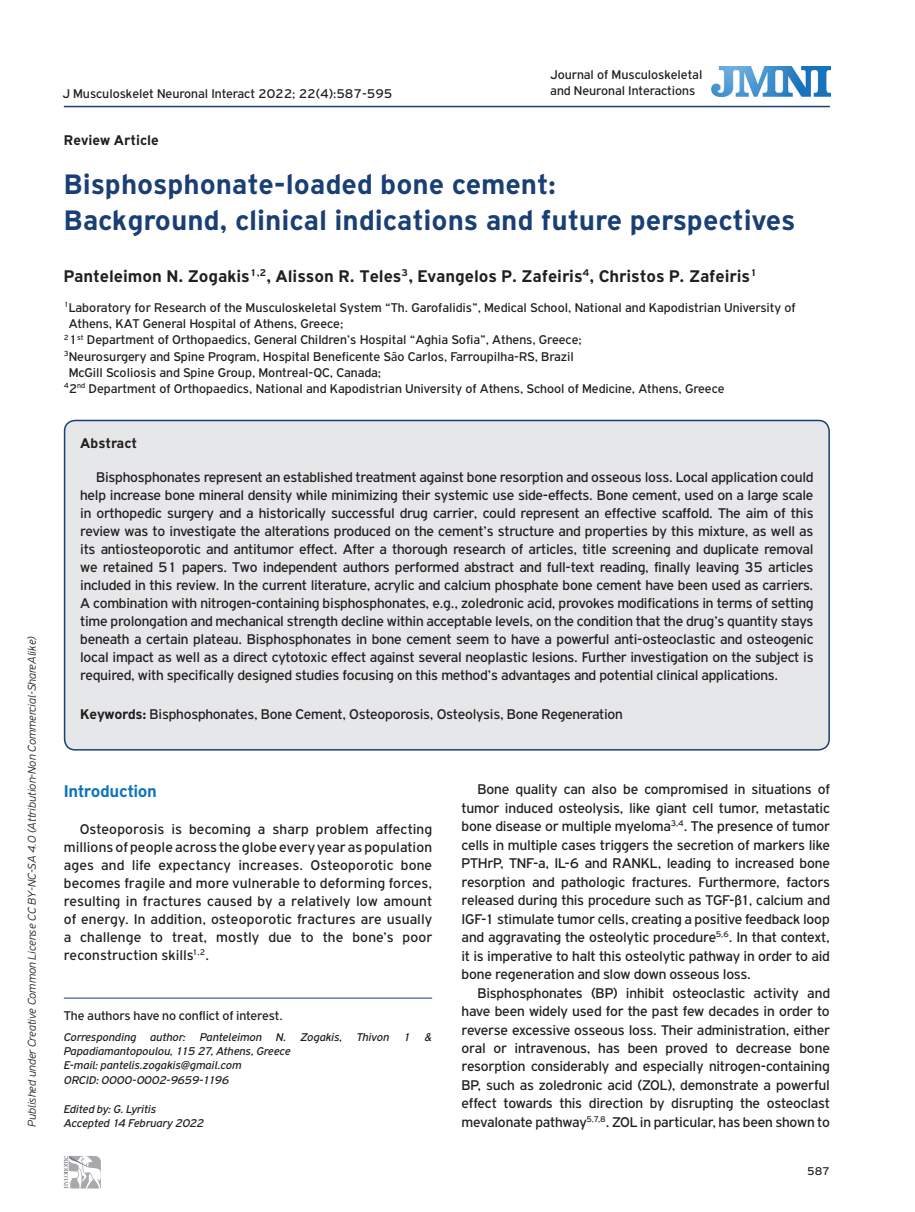
<style>
.page{position:relative;width:915px;height:1212px;background:#fff}
.page>*{position:absolute;margin:0;border:0;box-sizing:border-box;transform-origin:0 0}
.BASIC_TITLE{font:700 30px/36px "PF Highway Gothic";color:#1a3f74}
.AUTHOR{font:700 18px "PF Highway Gothic";color:#231f20}
.TITLE_BOLD{font:700 18px "PF Highway Gothic";letter-spacing:-.02em;color:#1074bc}
.TEXT_BASIC{font:15px/18.5px "PF Highway Gothic";letter-spacing:-.005em;color:#231f20;text-align:justify}
.TEXT_ABSTRACT{font:15px/18px "PF Highway Gothic";letter-spacing:-.015em;color:#231f20;text-align:justify}
.TEXT_KEYWORDS{font:15px "PF Highway Gothic";letter-spacing:-.015em;color:#231f20}
.TYPE_OF_ARTICLE{font:700 15px "PF Highway Gothic";color:#231f20}
.TITLE_ABSTRACT{font:700 15px "PF Highway Gothic";color:#231f20}
.TITLE_ADDRESS{font:13.5px/16.2px "PF Highway Gothic";color:#231f20}
.CONFLICT_OF_INTEREST{font:13.5px "PF Highway Gothic";letter-spacing:-.01em;color:#231f20}
.CORRESPONDING_AUTHOR{font:italic 12px/14.4px "PF Highway Gothic";letter-spacing:-.005em;color:#231f20}
.t1{font:italic 300 12px "PF Highway Gothic";color:#231f20}
.t2{font:12px "PF Highway Gothic";color:#231f20}
.s1{font-family:"Myriad Pro"}
.s2{font-weight:700}
</style>
<div class="page">
<hr style="left:64px;top:106px;width:765px;height:1px;background:#1a3f74">
<div style="left:65px;top:420px;width:763px;height:330px;background:#e6e7e9;border-radius:11px"></div>
<div style="left:64px;top:420px;width:765px;height:330px;border:2px solid #1a3f74;border-radius:11px"></div>
<hr style="left:64px;top:998px;width:368px;height:1px;background:#1a3f74">
<img style="left:711px;top:66px;width:118px;height:31px">
<svg style="left:64px;top:1156px;width:37px;height:33px"></svg>
<p class="t1" style="left:25px;top:1127px;width:492px;rotate:-90deg">Published under Creative Common License CC BY-NC-SA 4.0 (Attribution-Non Commercial-ShareAlike)</p>
<p class="TITLE_ADDRESS" style="left:62px;top:85px;width:331px">J Musculoskelet Neuronal Interact 2022; 22(4):587-595</p>
<p class="TITLE_ADDRESS" style="left:550px;top:66px;width:153px">Journal of Musculoskeletal</p>
<p class="TITLE_ADDRESS" style="left:550px;top:82px;width:146px">and Neuronal Interactions</p>
<p class="TYPE_OF_ARTICLE" style="left:64px;top:132px;width:96px">Review Article</p>
<p class="BASIC_TITLE" style="left:64px;top:166px;width:732px">Bisphosphonate-loaded bone cement:<br>Background, clinical indications and future perspectives</p>
<p class="AUTHOR" style="left:64px;top:266px;width:694px">Panteleimon N. Zogakis<sup>1,2</sup>, Alisson R. Teles<sup>3</sup>, Εvangelos P. Zafeiris<sup>4</sup>, Christos P. Zafeiris<sup>1</sup></p>
<p class="TITLE_ADDRESS" style="left:69px;top:299px;width:728px;text-indent:-5px"><sup>1</sup>Laboratory for Research of the Musculoskeletal System “Th. Garofalidis”, Medical School, National and Kapodistrian University of<br>Athens, KAT General Hospital of Athens, Greece;</p>
<p class="TITLE_ADDRESS" style="left:64px;top:332px;width:519px"><sup>2</sup>1<sup>st</sup> Department of Orthopaedics, General Children’s Hospital “Aghia Sofia”, Athens, Greece;</p>
<p class="TITLE_ADDRESS" style="left:69px;top:348px;width:506px;text-indent:-5px"><sup>3</sup>Neurosurgery and Spine Program, Hospital Beneficente S<span class="s1">ã</span>o Carlos, Farroupilha-RS, Brazil<br>McGill Scoliosis and Spine Group, Montreal-QC, Canada;</p>
<p class="TITLE_ADDRESS" style="left:64px;top:380px;width:662px"><sup>4</sup>2<sup>nd</sup> Department of Orthopaedics, National and Kapodistrian University of Athens, School of Medicine, Athens, Greece</p>
<p class="TITLE_ABSTRACT" style="left:80px;top:435px;width:58px">Abstract</p>
<p class="TEXT_ABSTRACT" style="left:80px;top:468px;width:734px;text-indent:16px">Bisphosphonates represent an established treatment against bone resorption and osseous loss. Local application could help increase bone mineral density while minimizing their systemic use side-effects. Bone cement, used on a large scale in orthopedic surgery and a historically successful drug carrier, could represent an effective scaffold. The aim of this review was to investigate the alterations produced on the cement’s structure and properties by this mixture, as well as its antiosteoporotic and antitumor effect. After a thorough research of articles, title screening and duplicate removal we retained 51 papers. Two independent authors performed abstract and full-text reading, finally leaving 35 articles included in this review. In the current literature, acrylic and calcium phosphate bone cement have been used as carriers.<br>A combination with nitrogen-containing bisphosphonates, e.g., zoledronic acid, provokes modifications in terms of setting time prolongation and mechanical strength decline within acceptable levels, on the condition that the drug’s quantity stays beneath a certain plateau. Bisphosphonates in bone cement seem to have a powerful anti-osteoclastic and osteogenic local impact as well as a direct cytotoxic effect against several neoplastic lesions. Further investigation on the subject is required, with specifically designed studies focusing on this method’s advantages and potential clinical applications.</p>
<p class="TEXT_KEYWORDS" style="left:80px;top:706px;width:544px"><span class="s2">Keywords:</span> Bisphosphonates, Bone Cement, Osteoporosis, Osteolysis, Bone Regeneration</p>
<p class="TITLE_BOLD" style="left:64px;top:781px;width:95px">Introduction</p>
<p class="TEXT_BASIC" style="left:64px;top:820px;width:370px;line-height:18px;text-indent:16px">Osteoporosis is becoming a sharp problem affecting millions of people across the globe every year as population ages and life expectancy increases. Osteoporotic bone becomes fragile and more vulnerable to deforming forces, resulting in fractures caused by a relatively low amount of energy. In addition, osteoporotic fractures are usually a challenge to treat, mostly due to the bone’s poor reconstruction skills<sup>1,2</sup>.</p>
<p class="CONFLICT_OF_INTEREST" style="left:64px;top:1008px;width:220px">The authors have no conflict of interest.</p>
<p class="CORRESPONDING_AUTHOR" style="left:64px;top:1029px;width:370px">Corresponding author: Panteleimon N. Zogakis, Thivon 1 &amp;<br>Papadiamantopoulou, 115 27, Athens, Greece</p>
<p class="CORRESPONDING_AUTHOR" style="left:64px;top:1058px;width:179px">E-mail: pantelis.zogakis@gmail.com</p>
<p class="CORRESPONDING_AUTHOR" style="left:64px;top:1072px;width:167px">ORCID: 0000-0002-9659-1196</p>
<p class="CORRESPONDING_AUTHOR" style="left:64px;top:1101px;width:94px">Edited by: G. Lyritis</p>
<p class="CORRESPONDING_AUTHOR" style="left:64px;top:1116px;width:142px">Accepted 14 February 2022</p>
<p class="TEXT_BASIC" style="left:461px;top:780px;width:370px;text-indent:16px">Bone quality can also be compromised in situations of tumor induced osteolysis, like giant cell tumor, metastatic bone disease or multiple myeloma<sup>3,4</sup>. The presence of tumor cells in multiple cases triggers the secretion of markers like PTHrP, TNF-a, IL-6 and RANKL, leading to increased bone resorption and pathologic fractures. Furthermore, factors released during this procedure such as TGF-β1, calcium and IGF-1 stimulate tumor cells, creating a positive feedback loop and aggravating the osteolytic procedure<sup>5,6</sup>. In that context, it is imperative to halt this osteolytic pathway in order to aid bone regeneration and slow down osseous loss.</p>
<p class="TEXT_BASIC" style="left:461px;top:983px;width:370px;text-indent:16px">Bisphosphonates (BP) inhibit osteoclastic activity and have been widely used for the past few decades in order to reverse excessive osseous loss. Their administration, either oral or intravenous, has been proved to decrease bone resorption considerably and especially nitrogen-containing BP, such as zoledronic acid (ZOL), demonstrate a powerful effect towards this direction by disrupting the osteoclast mevalonate pathway<sup>5,7,8</sup>. ZOL in particular, has been shown to</p>
<p class="t2" style="left:806px;top:1165px;width:24px">587</p>
</div>
